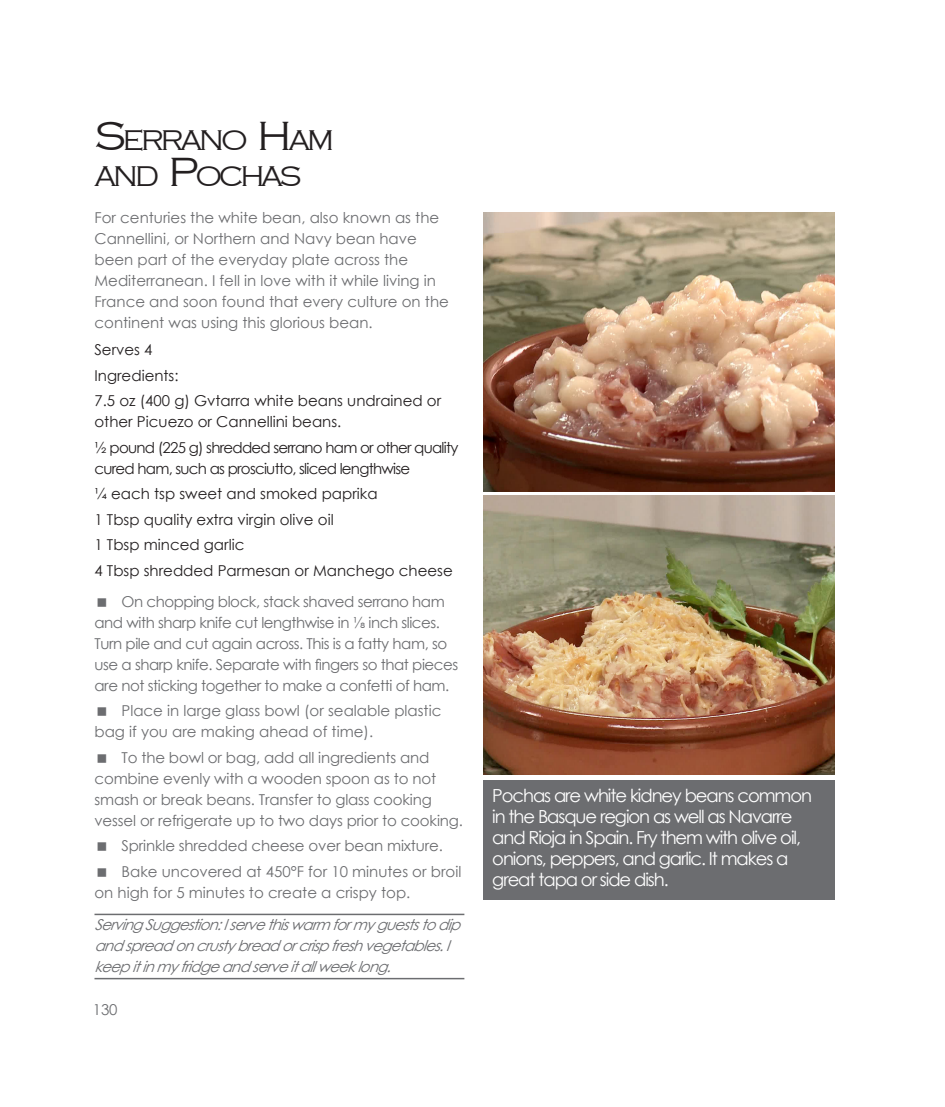
<style>
.page{position:relative;width:945px;height:1107px;background:#fff}
.page>*{position:absolute;margin:0;border:0;box-sizing:border-box;transform-origin:0 0}
.Recipe_Title{font:29.4px "Copperplate";letter-spacing:-.1em;color:#231f20}
.Tips{font:18px/21px "Century Gothic";letter-spacing:-.06em;color:#fff}
.t1{font:15px/21px "Century Gothic";letter-spacing:-.01em;color:#6c6d70}
.t2{font:15px/21px "Century Gothic";letter-spacing:-.03em;color:#6c6d70}
.Ingredients{font:15px/21px "Century Gothic";color:#231f20}
.Serving_Suggestion{font:italic 15px/21px "Century Gothic";color:#6c6d70}
.Ingredients-2{font:15px/21px "Century Gothic";letter-spacing:-.05em;color:#231f20}
.s1{font-size:42px}
</style>
<div class="page">
<img style="left:483px;top:212px;width:351px;height:279px">
<div style="left:483px;top:780px;width:351px;height:119px;background:#6c6d70"></div>
<img style="left:483px;top:495px;width:351px;height:279px">
<hr style="left:94px;top:978px;width:370px;height:1px;background:#6c6d70">
<hr style="left:94px;top:914px;width:370px;height:1px;background:#6c6d70">
<p class="Recipe_Title" style="left:94px;top:125px;width:241px"><span class="s1">S</span>ERRANO <span class="s1">H</span>AM</p>
<p class="Recipe_Title" style="left:94px;top:161px;width:208px">AND <span class="s1">P</span>OCHAS</p>
<p class="t1" style="left:94px;top:207px;width:356px">For centuries the white bean, also known as the Cannellini, or Northern and Navy bean have been part of the everyday plate across the Mediterranean. I fell in love with it while living in France and soon found that every culture on the continent was using this glorious bean.</p>
<p class="Ingredients" style="left:94px;top:339px;width:60px">Serves 4</p>
<p class="Ingredients" style="left:94px;top:364px;width:86px">Ingredients:</p>
<p class="Ingredients" style="left:94px;top:390px;width:348px">7.5 oz (400 g) Gvtarra white beans undrained or other Picuezo or Cannellini beans.</p>
<p class="Ingredients-2" style="left:94px;top:436px;width:366px">½ pound (225 g) shredded serrano ham or other quality cured ham, such as prosciutto, sliced lengthwise</p>
<p class="Ingredients" style="left:94px;top:483px;width:285px">¼ each tsp sweet and smoked paprika</p>
<p class="Ingredients" style="left:94px;top:508px;width:241px">1 Tbsp quality extra virgin olive oil</p>
<p class="Ingredients" style="left:94px;top:534px;width:151px">1 Tbsp minced garlic</p>
<p class="Ingredients" style="left:94px;top:559px;width:360px">4 Tbsp shredded Parmesan or Manchego cheese</p>
<p class="t2" style="left:94px;top:591px;width:365px;text-indent:27px">On chopping block, stack shaved serrano ham and with sharp knife cut lengthwise in ⅛ inch slices.<br>Turn pile and cut again across. This is a fatty ham, so use a sharp knife. Separate with fingers so that pieces are not sticking together to make a confetti of ham.</p>
<p class="t1" style="left:94px;top:700px;width:348px;text-indent:27px">Place in large glass bowl (or sealable plastic bag if you are making ahead of time).</p>
<p class="t1" style="left:94px;top:747px;width:370px;text-indent:27px">To the bowl or bag, add all ingredients and combine evenly with a wooden spoon as to not smash or break beans. Transfer to glass cooking vessel or refrigerate up to two days prior to cooking.</p>
<p class="t1" style="left:122px;top:835px;width:323px">Sprinkle shredded cheese over bean mixture.</p>
<p class="t1" style="left:94px;top:861px;width:368px;text-indent:27px">Bake uncovered at 450°F for 10 minutes or broil on high for 5 minutes to create a crispy top.</p>
<p class="Serving_Suggestion" style="left:94px;top:914px;width:374px">ServingSuggestion:lservethiswarmformygueststodip andspreadoncrustybreadorcrispfreshvegetables.I keepitinmyfridgeandserveitallweeklong.</p>
<p class="t1" style="left:93px;top:999px;width:26px">130</p>
<p class="Tips" style="left:492px;top:785px;width:321px">Pochas are white kidney beans common in the Basque region as well as Navarre and Rioja in Spain. Fry them with olive oil, onions, peppers, and garlic. It makes a great tapa or side dish.</p>
</div>
